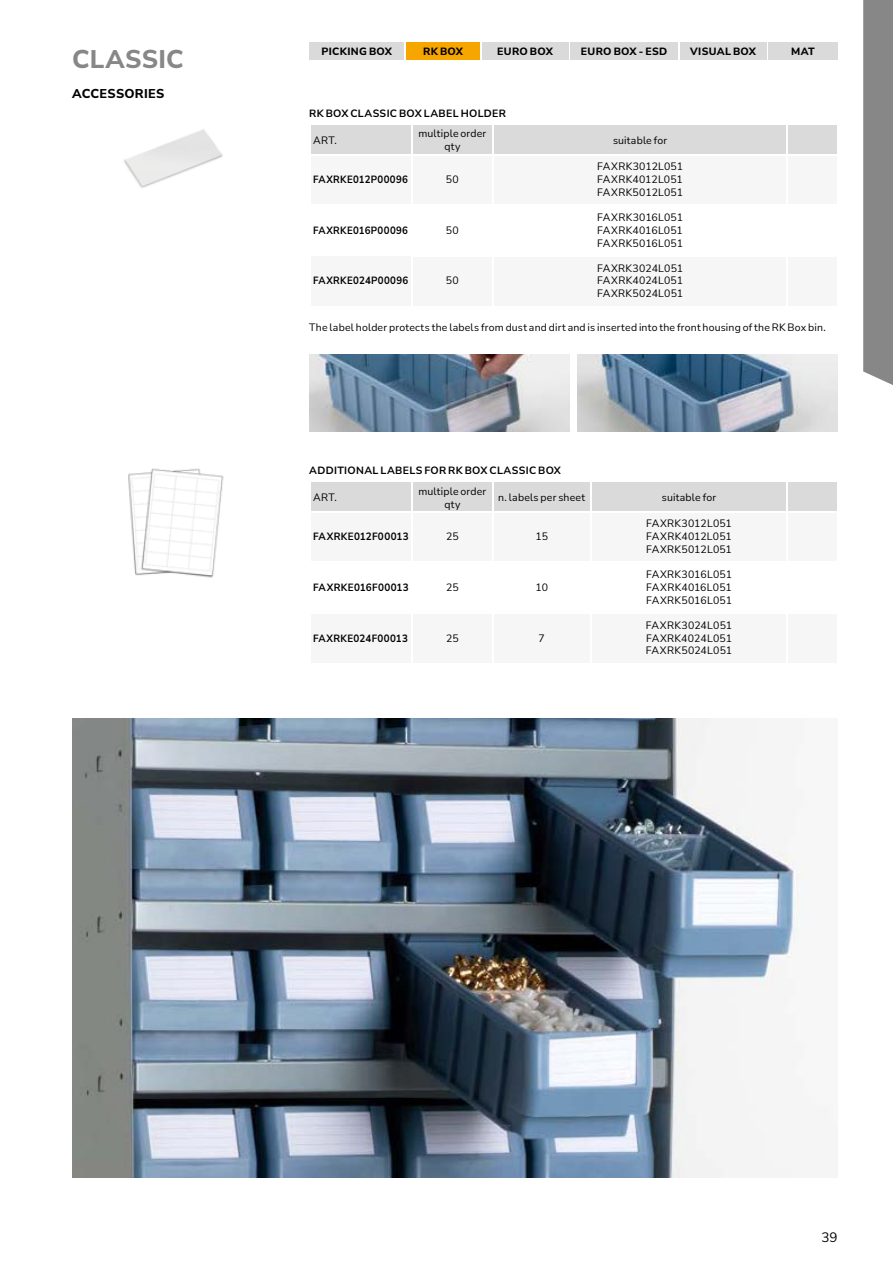
<style>
.page{position:relative;width:893px;height:1263px;background:#fff}
.page>*{position:absolute;margin:0;border:0;box-sizing:border-box;transform-origin:0 0}
.t1{font:800 25.5px "Nunito Sans";letter-spacing:.01em;color:#878787}
.t2{font:13.5px "Nunito Sans";color:#000}
.t3{font:800 12.75px "Nunito Sans";letter-spacing:.02em;color:#000}
.t4{font:10.5px/12.8px "Nunito Sans";letter-spacing:.02em;color:#000;text-align:justify}
.t5{font:700 10.5px "Nunito Sans";letter-spacing:.03em;color:#000}
.t6{font:800 10.5px "Nunito Sans";letter-spacing:.03em;color:#000}
.t7{font:700 10.5px "Nunito Sans";letter-spacing:.03em;color:#000;scale:.92 1}
.t8{font:700 10.5px "Nunito Sans";letter-spacing:.03em;color:#000;scale:.94 1}
.t9{font:700 10.5px "Nunito Sans";letter-spacing:.03em;color:#000;scale:.93 1}
</style>
<div class="page">
<svg style="left:863px;top:0;width:30px;height:385px;background:#8a8a8a"></svg>
<div style="left:310px;top:43px;width:94px;height:17px;background:#dadada"></div>
<div style="left:768px;top:43px;width:70px;height:17px;background:#dadada"></div>
<div style="left:680px;top:43px;width:86px;height:17px;background:#dadada"></div>
<div style="left:570px;top:43px;width:108px;height:17px;background:#dadada"></div>
<div style="left:482px;top:43px;width:86px;height:17px;background:#dadada"></div>
<div style="left:406px;top:43px;width:74px;height:17px;background:#f7a600"></div>
<img style="left:124px;top:129px;width:99px;height:59px">
<div style="left:311px;top:125px;width:526px;height:29px;background:#dadada"></div>
<hr style="left:411px;top:124px;width:2px;height:30px;background:#fff">
<hr style="left:492px;top:124px;width:2px;height:30px;background:#fff">
<hr style="left:787px;top:124px;width:1px;height:30px;background:#fff">
<img style="left:309px;top:355px;width:260px;height:76px">
<img style="left:578px;top:355px;width:260px;height:76px">
<img style="left:128px;top:468px;width:96px;height:110px">
<div style="left:311px;top:482px;width:526px;height:29px;background:#dadada"></div>
<img style="left:72px;top:718px;width:766px;height:460px">
<h1 class="t1" style="left:72px;top:41px;width:113px">CLASSIC</h1>
<p class="t6" style="left:322px;top:44px;width:72px">PICKING BOX</p>
<p class="t6" style="left:423px;top:44px;width:42px">RK BOX</p>
<p class="t6" style="left:497px;top:44px;width:57px">EURO BOX</p>
<p class="t6" style="left:581px;top:44px;width:88px">EURO BOX - ESD</p>
<p class="t6" style="left:690px;top:44px;width:67px">VISUAL BOX</p>
<p class="t6" style="left:791px;top:44px;width:25px">MAT</p>
<p class="t3" style="left:72px;top:84px;width:94px">ACCESSORIES</p>
<p class="t5" style="left:309px;top:106px;width:198px">RK BOX CLASSIC BOX LABEL HOLDER</p>
<p class="t4" style="left:313px;top:133px;width:25px">ART.</p>
<p class="t4" style="left:418px;top:127px;width:69px;text-align:center">multiple order qty</p>
<p class="t4" style="left:613px;top:133px;width:56px">suitable for</p>
<p class="t7" style="left:313px;top:172px;width:105px">FAXRKE012P00096</p>
<p class="t4" style="left:446px;top:173px;width:14px">50</p>
<p class="t4" style="left:597px;top:160px;width:87px">FAXRK3012L051<br>FAXRK4012L051<br>FAXRK5012L051</p>
<p class="t7" style="left:313px;top:223px;width:105px">FAXRKE016P00096</p>
<p class="t4" style="left:446px;top:223px;width:14px">50</p>
<p class="t4" style="left:597px;top:210px;width:87px">FAXRK3016L051<br>FAXRK4016L051<br>FAXRK5016L051</p>
<p class="t4" style="left:597px;top:261px;width:88px">FAXRK3024L051<br>FAXRK4024L051<br>FAXRK5024L051</p>
<p class="t4" style="left:309px;top:321px;width:518px">The label holder protects the labels from dust and dirt and is inserted into the front housing of the RK Box bin.</p>
<p class="t7" style="left:313px;top:273px;width:105px">FAXRKE024P00096</p>
<p class="t4" style="left:446px;top:274px;width:14px">50</p>
<p class="t5" style="left:309px;top:463px;width:253px">ADDITIONAL LABELS FOR RK BOX CLASSIC BOX</p>
<p class="t4" style="left:313px;top:491px;width:25px">ART.</p>
<p class="t4" style="left:418px;top:484px;width:69px;text-align:center">multiple order qty</p>
<p class="t4" style="left:498px;top:491px;width:88px">n. labels per sheet</p>
<p class="t4" style="left:662px;top:491px;width:56px">suitable for</p>
<p class="t8" style="left:313px;top:529px;width:103px">FAXRKE012F00013</p>
<p class="t4" style="left:446px;top:530px;width:14px">25</p>
<p class="t4" style="left:535px;top:530px;width:14px">15</p>
<p class="t4" style="left:646px;top:517px;width:87px">FAXRK3012L051<br>FAXRK4012L051<br>FAXRK5012L051</p>
<p class="t8" style="left:313px;top:580px;width:103px">FAXRKE016F00013</p>
<p class="t4" style="left:446px;top:580px;width:14px">25</p>
<p class="t4" style="left:535px;top:580px;width:14px">10</p>
<p class="t9" style="left:313px;top:631px;width:103px">FAXRKE024F00013</p>
<p class="t4" style="left:446px;top:631px;width:14px">25</p>
<p class="t4" style="left:539px;top:631px;width:8px">7</p>
<p class="t4" style="left:646px;top:568px;width:87px">FAXRK3016L051<br>FAXRK4016L051<br>FAXRK5016L051</p>
<p class="t4" style="left:646px;top:618px;width:88px">FAXRK3024L051<br>FAXRK4024L051<br>FAXRK5024L051</p>
<p class="t2" style="left:821px;top:1228px;width:18px">39</p>
</div>
